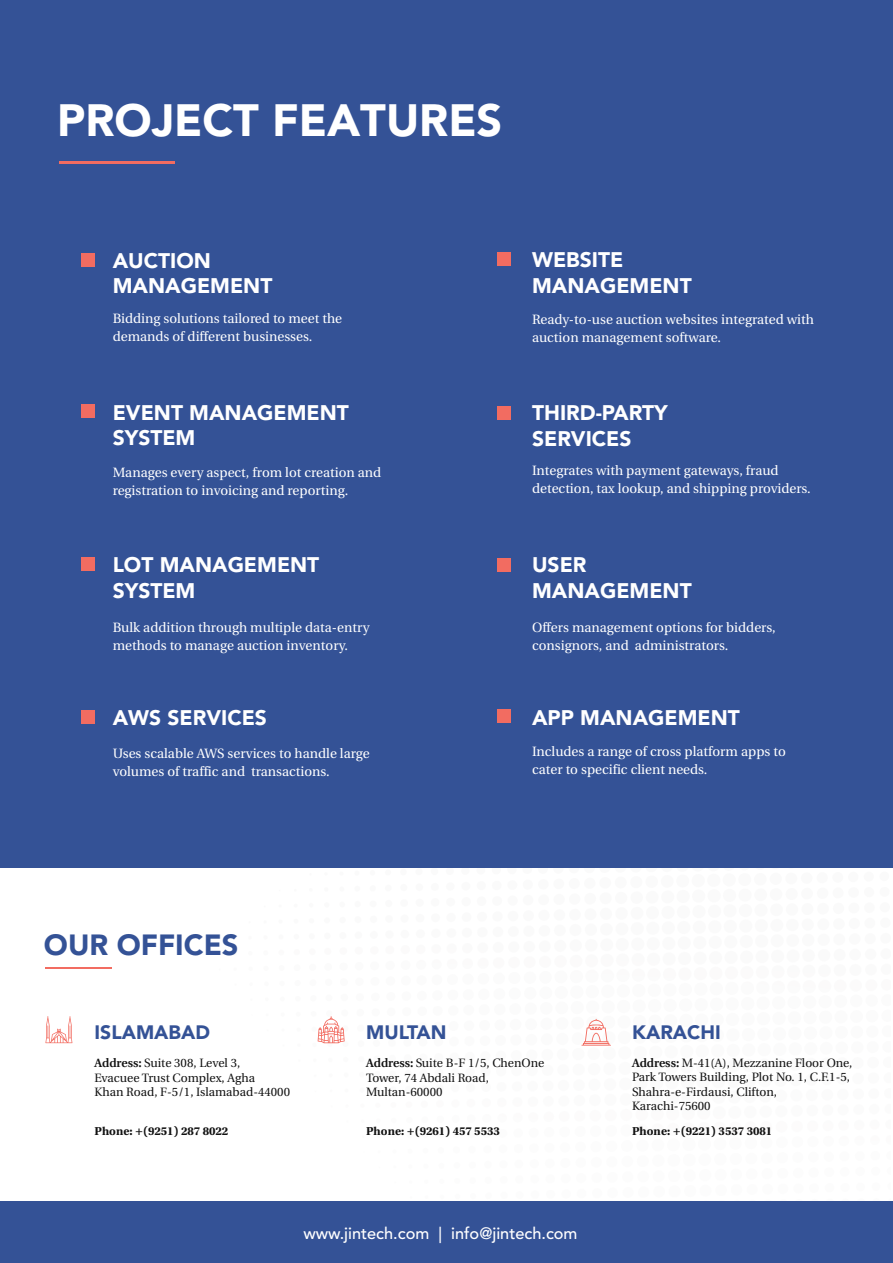
<style>
.page{position:relative;width:893px;height:1263px;background:#fff}
.page>*{position:absolute;margin:0;border:0;box-sizing:border-box;transform-origin:0 0}
.t1{font:900 44.85px "Avenir";color:#fff}
.t2{font:900 28.95px "Avenir";color:#345296}
.t3{font:900 21px/25.5px "Avenir";color:#fff}
.t4{font:900 19.35px "Avenir";color:#345296}
.t5{font:500 16.35px "Avenir";color:#fff}
.t6{font:13.5px/18px "Utopia";color:#fff}
.t7{font:12px/14.5px "Utopia";color:#121212}
.t8{font:700 12px "Utopia Std";color:#121212}
.s1{font-weight:600}
</style>
<div class="page">
<div style="left:0;top:0;width:893px;height:867px;background:#345296"></div>
<hr style="left:59px;top:161px;width:116px;height:3px;background:#f26c61">
<hr style="left:45px;top:967px;width:67px;height:2px;background:#f26c61">
<svg style="left:45px;top:1016px;width:27px;height:27px"></svg>
<div style="left:0;top:1201px;width:893px;height:62px;background:#345296"></div>
<div style="left:81px;top:253px;width:13px;height:13px;background:#f26c61"></div>
<div style="left:81px;top:404px;width:13px;height:13px;background:#f26c61"></div>
<div style="left:81px;top:558px;width:13px;height:13px;background:#f26c61"></div>
<div style="left:81px;top:710px;width:13px;height:13px;background:#f26c61"></div>
<div style="left:497px;top:253px;width:13px;height:13px;background:#f26c61"></div>
<div style="left:497px;top:407px;width:13px;height:13px;background:#f26c61"></div>
<div style="left:497px;top:558px;width:13px;height:13px;background:#f26c61"></div>
<div style="left:497px;top:709px;width:13px;height:14px;background:#f26c61"></div>
<h1 class="t1" style="left:57px;top:88px;width:447px">PROJECT FEATURES</h1>
<h3 class="t3" style="left:113px;top:249px;width:161px">AUCTION<br>MANAGEMENT</h3>
<p class="t6" style="left:113px;top:310px;width:231px">Bidding solutions tailored to meet the demands of different businesses.</p>
<h3 class="t3" style="left:113px;top:401px;width:238px">EVENT MANAGEMENT<br>SYSTEM</h3>
<p class="t6" style="left:113px;top:463px;width:270px">Manages every aspect, from lot creation and registration to invoicing and reporting.</p>
<h3 class="t3" style="left:113px;top:553px;width:208px">LOT MANAGEMENT<br>SYSTEM</h3>
<p class="t6" style="left:113px;top:619px;width:258px">Bulk addition through multiple data-entry methods to manage auction inventory.</p>
<h3 class="t3" style="left:113px;top:706px;width:156px">AWS SERVICES</h3>
<p class="t6" style="left:113px;top:745px;width:259px">Uses scalable AWS services to handle large volumes of traffic and transactions.</p>
<h3 class="t3" style="left:532px;top:248px;width:161px">WEBSITE<br>MANAGEMENT</h3>
<p class="t6" style="left:532px;top:311px;width:283px">Ready-to-use auction websites integrated with auction management software.</p>
<h3 class="t3" style="left:532px;top:401px;width:137px">THIRD-PARTY<br>SERVICES</h3>
<p class="t6" style="left:532px;top:462px;width:280px">Integrates with payment gateways, fraud detection, tax lookup, and shipping providers.</p>
<h3 class="t3" style="left:532px;top:553px;width:161px">USER<br>MANAGEMENT</h3>
<p class="t6" style="left:532px;top:619px;width:245px">Offers management options for bidders, consignors, and administrators.</p>
<h3 class="t3" style="left:532px;top:706px;width:209px">APP MANAGEMENT</h3>
<p class="t6" style="left:532px;top:742px;width:255px">Includes a range of cross platform apps to cater to specific client needs.</p>
<h2 class="t2" style="left:44px;top:923px;width:196px">OUR OFFICES</h2>
<h3 class="t4" style="left:95px;top:1018px;width:117px">ISLAMABAD</h3>
<h3 class="t4" style="left:366px;top:1018px;width:82px">MULTAN</h3>
<h3 class="t4" style="left:632px;top:1018px;width:90px">KARACHI</h3>
<p class="t7" style="left:95px;top:1056px;width:197px"><span class="s1">Address:</span> Suite 308, Level 3,<br>Evacuee Trust Complex, Agha<br>Khan Road, F-5/1, Islamabad-44000</p>
<p class="t7" style="left:366px;top:1056px;width:180px"><span class="s1">Address:</span> Suite B-F 1/5, ChenOne<br>Tower, 74 Abdali Road,<br>Multan-60000</p>
<p class="t8" style="left:95px;top:1124px;width:135px">Phone: +(9251) 287 8022</p>
<p class="t8" style="left:366px;top:1124px;width:135px">Phone: +(9261) 457 5533</p>
<p class="t5" style="left:303px;top:1221px;width:276px">www.jintech.com | info@jintech.com</p>
<p class="t7" style="left:632px;top:1056px;width:222px"><span class="s1">Address:</span> M-41(A), Mezzanine Floor One,<br>Park Towers Building, Plot No. 1, C.F.1-5,<br>Shahra-e-Firdausi, Clifton,<br>Karachi-75600</p>
<p class="t8" style="left:632px;top:1124px;width:142px">Phone: +(9221) 3537 3081</p>
</div>
